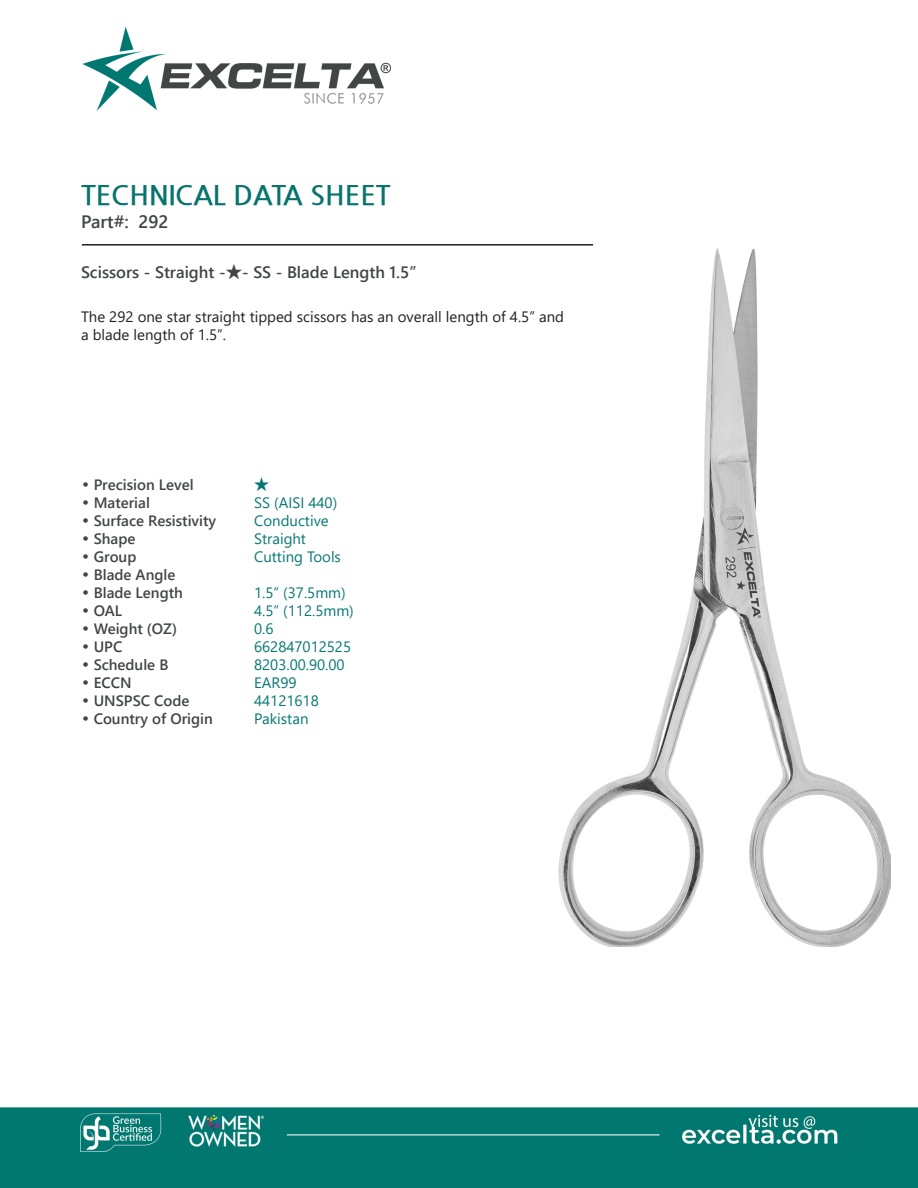
<style>
.page{position:relative;width:918px;height:1188px;background:#fff}
.page>*{position:absolute;margin:0;border:0;box-sizing:border-box;transform-origin:0 0}
.t1{font:700 27px "Nanum Gothic";color:#08746d}
.t2{font:700 18px "Yu Gothic UI";color:#414546}
.t3{font:700 16.5px "Yu Gothic UI";color:#414546}
.CT_s_CTM{font:700 15px "Yu Gothic UI";color:#414546}
.CT_s_CTM-2{font:15px "Yu Gothic UI";color:#077874}
.t4{font:15px/18px "Yu Gothic UI";color:#231f20}
.s1{font-family:"Century Gothic";font-weight:400}
</style>
<div class="page">
<img style="left:0;top:27px;width:918px;height:1161px">
<img style="left:558px;top:248px;width:333px;height:699px">
<hr style="left:82px;top:244px;width:511px;height:2px;background:#231f20">
<p class="t1" style="left:81px;top:182px;width:311px">TECHNICAL DATA SHEET</p>
<p class="t2" style="left:81px;top:212px;width:89px">Part#: 292</p>
<p class="t3" style="left:81px;top:262px;width:337px">Scissors - Straight -★- SS - Blade Length 1.5”</p>
<p class="t4" style="left:81px;top:306px;width:485px">The 292 one star straight tipped scissors has an overall length of 4.5” and a blade length of 1.5”.</p>
<p class="CT_s_CTM" style="left:81px;top:476px;width:114px"><span class="s1">•</span> Precision Level</p>
<p class="CT_s_CTM-2" style="left:254px;top:471px;width:16px">★</p>
<p class="CT_s_CTM" style="left:81px;top:494px;width:70px"><span class="s1">•</span> Material</p>
<p class="CT_s_CTM-2" style="left:254px;top:489px;width:85px">SS (AISI 440)</p>
<p class="CT_s_CTM" style="left:81px;top:512px;width:137px"><span class="s1">•</span> Surface Resistivity</p>
<p class="CT_s_CTM-2" style="left:254px;top:507px;width:76px">Conductive</p>
<p class="CT_s_CTM" style="left:81px;top:530px;width:56px"><span class="s1">•</span> Shape</p>
<p class="CT_s_CTM-2" style="left:254px;top:525px;width:53px">Straight</p>
<p class="CT_s_CTM" style="left:81px;top:548px;width:57px"><span class="s1">•</span> Group</p>
<p class="CT_s_CTM-2" style="left:254px;top:543px;width:88px">Cutting Tools</p>
<p class="CT_s_CTM" style="left:81px;top:566px;width:96px"><span class="s1">•</span> Blade Angle</p>
<p class="CT_s_CTM" style="left:81px;top:584px;width:103px"><span class="s1">•</span> Blade Length</p>
<p class="CT_s_CTM-2" style="left:254px;top:579px;width:93px">1.5” (37.5mm)</p>
<p class="CT_s_CTM" style="left:81px;top:602px;width:43px"><span class="s1">•</span> OAL</p>
<p class="CT_s_CTM-2" style="left:254px;top:597px;width:101px">4.5” (112.5mm)</p>
<p class="CT_s_CTM" style="left:81px;top:620px;width:98px"><span class="s1">•</span> Weight (OZ)</p>
<p class="CT_s_CTM-2" style="left:254px;top:615px;width:21px">0.6</p>
<p class="CT_s_CTM" style="left:81px;top:638px;width:43px"><span class="s1">•</span> UPC</p>
<p class="CT_s_CTM-2" style="left:254px;top:633px;width:99px">662847012525</p>
<p class="CT_s_CTM" style="left:81px;top:656px;width:89px"><span class="s1">•</span> Schedule B</p>
<p class="CT_s_CTM-2" style="left:254px;top:651px;width:92px">8203.00.90.00</p>
<p class="CT_s_CTM" style="left:81px;top:674px;width:52px"><span class="s1">•</span> ECCN</p>
<p class="CT_s_CTM-2" style="left:254px;top:669px;width:44px">EAR99</p>
<p class="CT_s_CTM" style="left:81px;top:692px;width:110px"><span class="s1">•</span> UNSPSC Code</p>
<p class="CT_s_CTM-2" style="left:254px;top:687px;width:66px">44121618</p>
<p class="CT_s_CTM" style="left:81px;top:710px;width:133px"><span class="s1">•</span> Country of Origin</p>
<p class="CT_s_CTM-2" style="left:254px;top:705px;width:56px">Pakistan</p>
</div>
